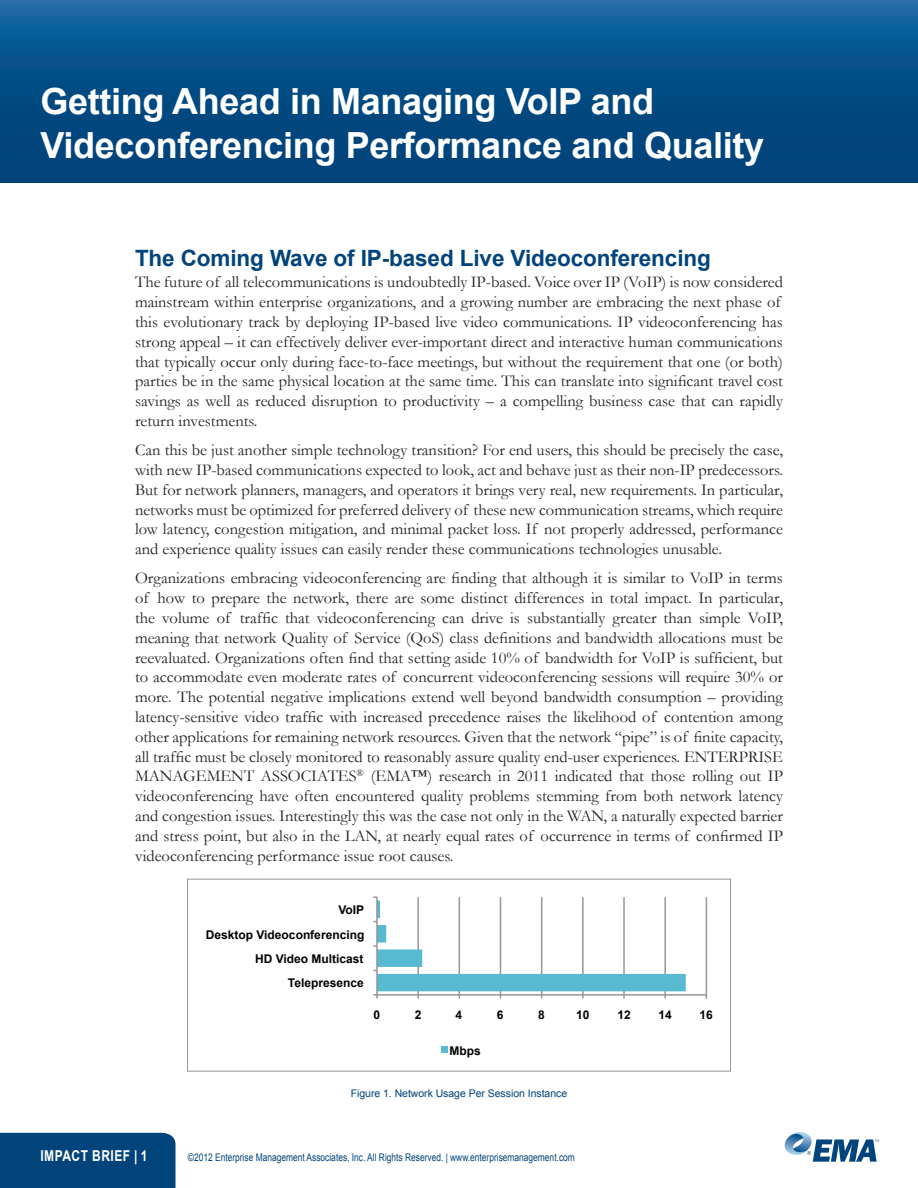
<style>
.page{position:relative;width:918px;height:1188px;background:#fff}
.page>*{position:absolute;margin:0;border:0;box-sizing:border-box;transform-origin:0 0}
.Headline{font:700 36px/43.2px "Arial";letter-spacing:-.01em;color:#fff}
.Heading_1{font:700 22.5px "Arial";letter-spacing:-.005em;color:#00447b}
.t1{font:16.5px/19.8px "Garamond";color:#231f20;text-align:justify}
.Page_footer{font:700 15px "Arial";letter-spacing:.04em;color:#fff;scale:.8 1}
.t2{font:700 12px/24.5px "Arial";color:#000;text-align:right}
.Copyright_info{font:10.5px "Arial";color:#00447b;scale:.8 1}
.Captions{font:10.5px "Arial";letter-spacing:-.005em;color:#00447b}
</style>
<div class="page">
<div style="left:0;top:1133px;width:175px;height:55px;background:#00447b"></div>
<svg style="left:785px;top:1132px;width:94px;height:30px"></svg>
<svg style="left:0;top:0;width:918px;height:182px;background:#055089"></svg>
<hr style="left:706px;top:897px;width:1px;height:98px;background:#979797">
<hr style="left:377px;top:994px;width:329px;height:2px;background:#979797">
<svg style="left:373px;top:896px;width:313px;height:102px"></svg>
<div style="left:441px;top:1046px;width:6px;height:7px;background:#58bad0"></div>
<div style="left:187px;top:879px;width:544px;height:192px;border:1px solid #939598"></div>
<p class="Headline" style="left:40px;top:81px;width:725px">Getting Ahead in Managing VoIP and<br>Videconferencing Performance and Quality</p>
<p class="Heading_1" style="left:135px;top:243px;width:577px">The Coming Wave of IP-based Live Videoconferencing</p>
<p class="t1" style="left:135px;top:272px;width:650px;text-align:left">The future of all telecommunications is undoubtedly IP-based. Voice over IP (VoIP) is now considered mainstream within enterprise organizations, and a growing number are embracing the next phase of this evolutionary track by deploying IP-based live video communications. IP videoconferencing has strong appeal – it can effectively deliver ever-important direct and interactive human communications that typically occur only during face-to-face meetings, but without the requirement that one (or both) parties be in the same physical location at the same time. This can translate into significant travel cost savings as well as reduced disruption to productivity – a compelling business case that can rapidly return investments.</p>
<p class="t1" style="left:135px;top:440px;width:650px">Can this be just another simple technology transition? For end users, this should be precisely the case, with new IP-based communications expected to look, act and behave just as their non-IP predecessors.<br>But for network planners, managers, and operators it brings very real, new requirements. In particular, networks must be optimized for preferred delivery of these new communication streams, which require low latency, congestion mitigation, and minimal packet loss. If not properly addressed, performance and experience quality issues can easily render these communications technologies unusable.</p>
<p class="t1" style="left:135px;top:568px;width:650px">Organizations embracing videoconferencing are finding that although it is similar to VoIP in terms of how to prepare the network, there are some distinct differences in total impact. In particular, the volume of traffic that videoconferencing can drive is substantially greater than simple VoIP, meaning that network Quality of Service (QoS) class definitions and bandwidth allocations must be reevaluated. Organizations often find that setting aside 10% of bandwidth for VoIP is sufficient, but to accommodate even moderate rates of concurrent videoconferencing sessions will require 30% or more. The potential negative implications extend well beyond bandwidth consumption – providing latency-sensitive video traffic with increased precedence raises the likelihood of contention among other applications for remaining network resources. Given that the network “pipe” is of finite capacity, all traffic must be closely monitored to reasonably assure quality end-user experiences. ENTERPRISE MANAGEMENT ASSOCIATES<sup>®</sup> (EMA™) research in 2011 indicated that those rolling out IP videoconferencing have often encountered quality problems stemming from both network latency and congestion issues. Interestingly this was the case not only in the WAN, a naturally expected barrier and stress point, but also in the LAN, at nearly equal rates of occurrence in terms of confirmed IP videoconferencing performance issue root causes.</p>
<p class="t2" style="left:206px;top:898px;width:160px">VoIP<br>Desktop Videoconferencing<br>HD Video Multicast<br>Telepresence</p>
<p class="t2" style="left:374px;top:1003px;width:8px">0</p>
<p class="t2" style="left:415px;top:1003px;width:8px">2</p>
<p class="t2" style="left:456px;top:1003px;width:8px">4</p>
<p class="t2" style="left:497px;top:1003px;width:8px">6</p>
<p class="t2" style="left:538px;top:1003px;width:8px">8</p>
<p class="t2" style="left:576px;top:1003px;width:15px">10</p>
<p class="t2" style="left:617px;top:1003px;width:15px">12</p>
<p class="t2" style="left:658px;top:1003px;width:15px">14</p>
<p class="t2" style="left:700px;top:1003px;width:15px">16</p>
<p class="t2" style="left:450px;top:1039px;width:33px">Mbps</p>
<p class="Captions" style="left:351px;top:1087px;width:218px">Figure 1. Network Usage Per Session Instance</p>
<p class="Page_footer" style="left:40px;top:1146px;width:135px">IMPACT BRIEF | 1</p>
<p class="Copyright_info" style="left:188px;top:1150px;width:485px">©2012 Enterprise Management Associates, Inc. All Rights Reserved. | www.enterprisemanagement.com</p>
</div>
